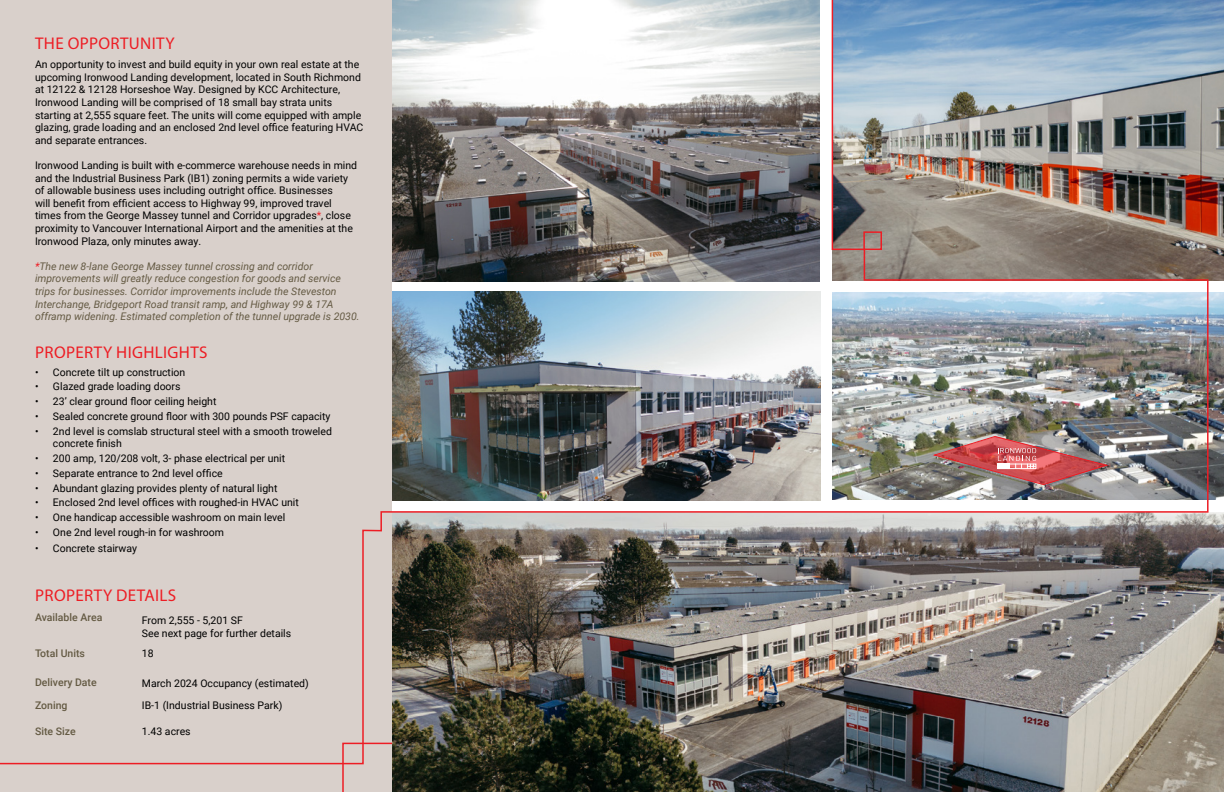
<style>
.page{position:relative;width:1224px;height:792px;background:#fff}
.page>*{position:absolute;margin:0;border:0;box-sizing:border-box;transform-origin:0 0}
.t1{font:17px "Myriad Pro";letter-spacing:.02em;color:#ed1d24}
.t2{font:10.5px/12.6px "Roboto";color:#000}
.t3{font:italic 10.5px/12.6px "Roboto";color:#645a43}
.t4{font:500 10.5px "Roboto";color:#645a43}
.s1{color:#ed1d24}
</style>
<div class="page">
<img style="left:394px;top:765px;width:830px;height:27px">
<div style="left:0;top:0;width:392px;height:792px;background:#d9d0cb"></div>
<img style="left:0;top:0;width:1224px;height:765px">
<div style="left:863px;top:231px;width:19px;height:19px;border:2px solid #ed1d24"></div>
<svg style="left:342px;top:742px;width:52px;height:50px"></svg>
<img style="left:933px;top:435px;width:177px;height:51px">
<h1 class="t1" style="left:35px;top:33px;width:141px">THE OPPORTUNITY</h1>
<p class="t2" style="left:35px;top:58px;width:330px">An opportunity to invest and build equity in your own real estate at the upcoming Ironwood Landing development, located in South Richmond at 12122 &amp; 12128 Horseshoe Way. Designed by KCC Architecture, Ironwood Landing will be comprised of 18 small bay strata units starting at 2,555 square feet. The units will come equipped with ample glazing, grade loading and an enclosed 2nd level office featuring HVAC and separate entrances.</p>
<p class="t2" style="left:35px;top:159px;width:324px">Ironwood Landing is built with e-commerce warehouse needs in mind and the Industrial Business Park (IB1) zoning permits a wide variety of allowable business uses including outright office. Businesses<br>will benefit from efficient access to Highway 99, improved travel times from the George Massey tunnel and Corridor upgrades<span class="s1">*</span>, close proximity to Vancouver International Airport and the amenities at the Ironwood Plaza, only minutes away.</p>
<p class="t3" style="left:35px;top:259px;width:326px"><span class="s1">*</span>The new 8-lane George Massey tunnel crossing and corridor improvements will greatly reduce congestion for goods and service trips for businesses. Corridor improvements include the Steveston Interchange, Bridgeport Road transit ramp, and Highway 99 &amp; 17A offramp widening. Estimated completion of the tunnel upgrade is 2030.</p>
<h1 class="t1" style="left:35px;top:342px;width:174px">PROPERTY HIGHLIGHTS</h1>
<p class="t2" style="left:35px;top:365px;width:152px">• Concrete tilt up construction</p>
<p class="t2" style="left:35px;top:380px;width:147px">• Glazed grade loading doors</p>
<p class="t2" style="left:35px;top:395px;width:183px">• 23’ clear ground floor ceiling height</p>
<p class="t2" style="left:35px;top:409px;width:297px">• Sealed concrete ground floor with 300 pounds PSF capacity</p>
<p class="t2" style="left:53px;top:424px;width:281px;text-indent:-18px">• 2nd level is comslab structural steel with a smooth troweled concrete finish</p>
<p class="t2" style="left:35px;top:452px;width:252px">• 200 amp, 120/208 volt, 3- phase electrical per unit</p>
<p class="t2" style="left:35px;top:466px;width:189px">• Separate entrance to 2nd level office</p>
<p class="t2" style="left:35px;top:481px;width:244px">• Abundant glazing provides plenty of natural light</p>
<p class="t2" style="left:35px;top:496px;width:265px">• Enclosed 2nd level offices with roughed-in HVAC unit</p>
<p class="t2" style="left:35px;top:511px;width:252px">• One handicap accessible washroom on main level</p>
<p class="t2" style="left:35px;top:525px;width:191px">• One 2nd level rough-in for washroom</p>
<p class="t2" style="left:35px;top:542px;width:104px">• Concrete stairway</p>
<h1 class="t1" style="left:35px;top:585px;width:143px">PROPERTY DETAILS</h1>
<p class="t4" style="left:35px;top:610px;width:69px">Available Area</p>
<p class="t2" style="left:142px;top:614px;width:151px">From 2,555 - 5,201 SF<br>See next page for further details</p>
<p class="t4" style="left:35px;top:646px;width:52px">Total Units</p>
<p class="t2" style="left:142px;top:647px;width:13px">18</p>
<p class="t4" style="left:35px;top:675px;width:63px">Delivery Date</p>
<p class="t2" style="left:142px;top:676px;width:168px">March 2024 Occupancy (estimated)</p>
<p class="t4" style="left:35px;top:698px;width:34px">Zoning</p>
<p class="t2" style="left:142px;top:699px;width:142px">IB-1 (Industrial Business Park)</p>
<p class="t4" style="left:35px;top:724px;width:42px">Site Size</p>
<p class="t2" style="left:142px;top:725px;width:50px">1.43 acres</p>
</div>
